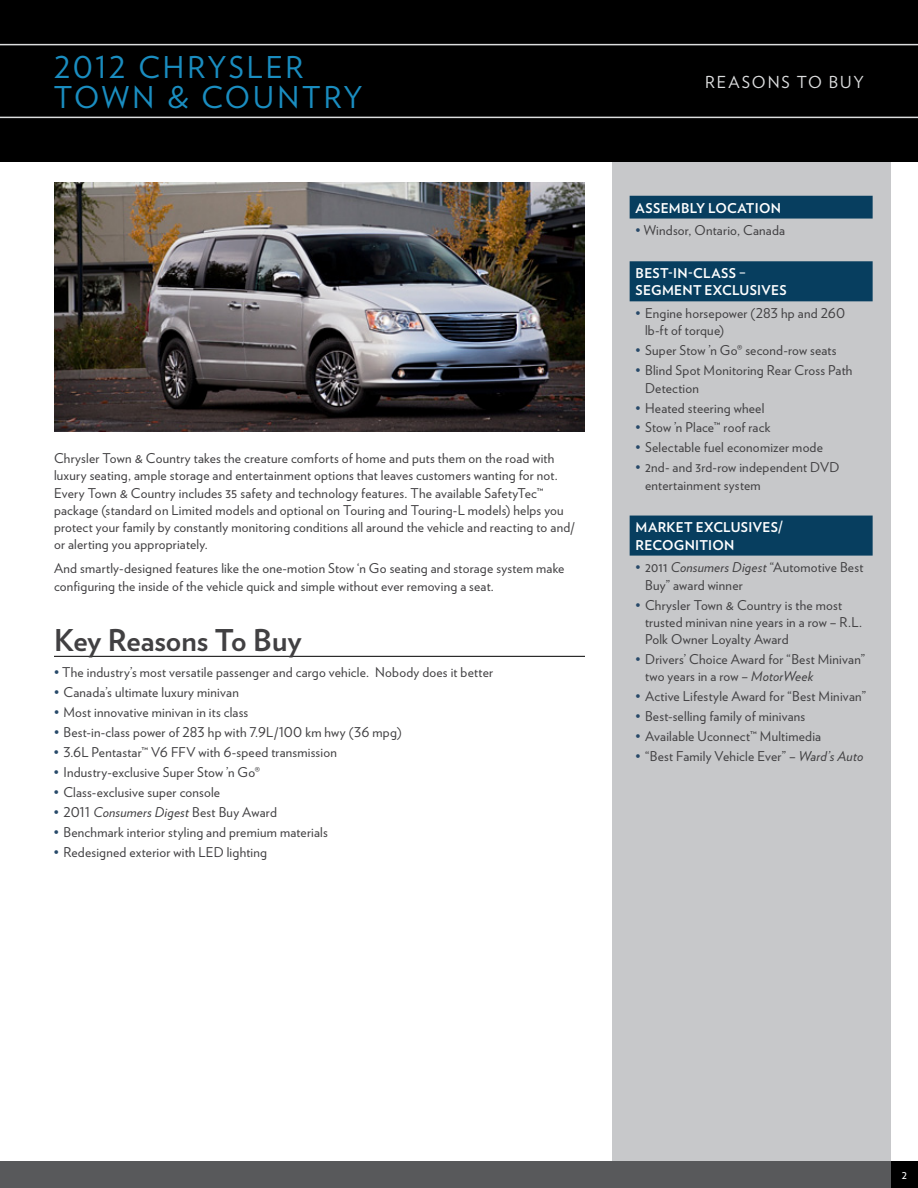
<style>
.page{position:relative;width:918px;height:1188px;background:#fff}
.page>*{position:absolute;margin:0;border:0;box-sizing:border-box;transform-origin:0 0}
.t1{font:30px/30px "Verlag";letter-spacing:.08em;color:#1a8dc0}
.t2{font:700 30px "Verlag";color:#414042}
.t3{font:16.5px "Verlag";letter-spacing:.125em;color:#dcddde}
.t4{font:13.5px/17.2px "Verlag";letter-spacing:.015em;color:#414042}
.t5{font:700 13.5px/17.2px "Verlag";letter-spacing:.025em;color:#fff}
.t6{font:12px "Verlag";color:#fff}
.s1{color:#274969}
.s2{font-style:italic}
</style>
<div class="page">
<img style="left:54px;top:182px;width:531px;height:250px">
<div style="left:612px;top:162px;width:278px;height:1026px;background:#c7c8ca"></div>
<hr style="left:54px;top:656px;width:531px;height:1px;background:#000">
<svg style="left:630px;top:196px;width:243px;height:360px"></svg>
<div style="left:0;top:0;width:918px;height:162px;background:#000"></div>
<div style="left:0;top:1161px;width:918px;height:27px;background:#58595b"></div>
<div style="left:891px;top:1161px;width:27px;height:27px;background:#000"></div>
<svg style="left:0;top:44px;width:918px;height:74px"></svg>
<h1 class="t1" style="left:54px;top:51px;width:242px">2012 Chrysler<br>Town</h1>
<h1 class="t1" style="left:167px;top:81px;width:109px">&amp; Countr</h1>
<h1 class="t1" style="left:344px;top:81px;width:21px">y</h1>
<p class="t4" style="left:54px;top:449px;width:522px">Chrysler Town &amp; Country takes the creature comforts of home and puts them on the road with luxury seating, ample storage and entertainment options that leaves customers wanting for not.<br>Every Town &amp; Country includes 35 safety and technology features. The available SafetyTec™ package (standard on Limited models and optional on Touring and Touring-L models) helps you protect your family by constantly monitoring conditions all around the vehicle and reacting to and/ or alerting you appropriately.</p>
<p class="t4" style="left:54px;top:559px;width:512px">And smartly-designed features like the one-motion Stow ‘n Go seating and storage system make configuring the inside of the vehicle quick and simple without ever removing a seat.</p>
<h1 class="t2" style="left:54px;top:616px;width:249px">KEY REASONS TO BUY</h1>
<p class="t4" style="left:54px;top:663px;width:441px"><span class="s1">•</span> The industry’s most versatile passenger and cargo vehicle. Nobody does it better</p>
<p class="t4" style="left:54px;top:683px;width:186px"><span class="s1">•</span> Canada’s ultimate luxury minivan</p>
<p class="t4" style="left:54px;top:703px;width:196px"><span class="s1">•</span> Most innovative minivan in its class</p>
<p class="t4" style="left:54px;top:723px;width:349px"><span class="s1">•</span> Best-in-class power of 283 hp with 7.9L/100 km hwy (36 mpg)</p>
<p class="t4" style="left:54px;top:743px;width:284px"><span class="s1">•</span> 3.6L Pentastar™ V6 FFV with 6-speed transmission</p>
<p class="t4" style="left:54px;top:763px;width:208px"><span class="s1">•</span> Industry-exclusive Super Stow ’n Go®</p>
<p class="t4" style="left:54px;top:783px;width:168px"><span class="s1">•</span> Class-exclusive super console</p>
<p class="t4" style="left:54px;top:803px;width:224px"><span class="s1">•</span> 2011 <span class="s2">Consumers Digest</span> Best Buy Award</p>
<p class="t4" style="left:54px;top:823px;width:275px"><span class="s1">•</span> Benchmark interior styling and premium materials</p>
<p class="t4" style="left:54px;top:843px;width:215px"><span class="s1">•</span> Redesigned exterior with LED lighting</p>
<p class="t3" style="left:705px;top:69px;width:160px">Reasons to Buy</p>
<p class="t5" style="left:636px;top:198px;width:147px">ASSEMBLY LOCATION</p>
<p class="t4" style="left:636px;top:221px;width:151px"><span class="s1">•</span> Windsor, Ontario, Canada</p>
<p class="t5" style="left:636px;top:264px;width:153px">BEST-IN-CLASS –<br>SEGMENT EXCLUSIVES</p>
<p class="t4" style="left:645px;top:304px;width:202px;text-indent:-9px"><span class="s1">•</span> Engine horsepower (283 hp and 260 lb-ft of torque)</p>
<p class="t4" style="left:636px;top:341px;width:202px"><span class="s1">•</span> Super Stow ’n Go® second-row seats</p>
<p class="t4" style="left:645px;top:361px;width:209px;text-indent:-9px"><span class="s1">•</span> Blind Spot Monitoring Rear Cross Path<br>Detection</p>
<p class="t4" style="left:636px;top:398px;width:130px"><span class="s1">•</span> H eated steering wheel</p>
<p class="t4" style="left:636px;top:418px;width:136px"><span class="s1">•</span> Stow ’n Place™ roof rack</p>
<p class="t4" style="left:636px;top:438px;width:189px"><span class="s1">•</span> Selectable fuel economizer mode</p>
<p class="t4" style="left:645px;top:458px;width:196px;text-indent:-9px"><span class="s1">•</span> 2nd- and 3rd-row independent DVD entertainment system</p>
<p class="t5" style="left:636px;top:518px;width:149px">MARKET EXCLUSIVES/<br>RECOGNITION</p>
<p class="t4" style="left:645px;top:558px;width:220px;text-indent:-9px"><span class="s1">•</span> 2011 <span class="s2">Consumers Digest</span> “Automotive Best<br>Buy” award winner</p>
<p class="t4" style="left:645px;top:595px;width:218px;text-indent:-9px"><span class="s1">•</span> Chrysler Town &amp; Country is the most trusted minivan nine years in a row – R.L.<br>Polk Owner Loyalty Award</p>
<p class="t4" style="left:645px;top:650px;width:222px;text-indent:-9px"><span class="s1">•</span> Drivers’ Choice Award for “Best Minivan” two years in a row – <span class="s2">MotorWeek</span></p>
<p class="t4" style="left:636px;top:687px;width:232px"><span class="s1">•</span> Active Lifestyle Award for “Best Minivan”</p>
<p class="t4" style="left:636px;top:707px;width:171px"><span class="s1">•</span> Best-selling family of minivans</p>
<p class="t4" style="left:636px;top:727px;width:187px"><span class="s1">•</span> Available Uconnect™ Multimedia</p>
<p class="t4" style="left:636px;top:747px;width:229px"><span class="s1">•</span> “Best Family Vehicle Ever” – <span class="s2">Ward’s Auto</span></p>
<p class="t6" style="left:902px;top:1166px;width:7px">2</p>
</div>
